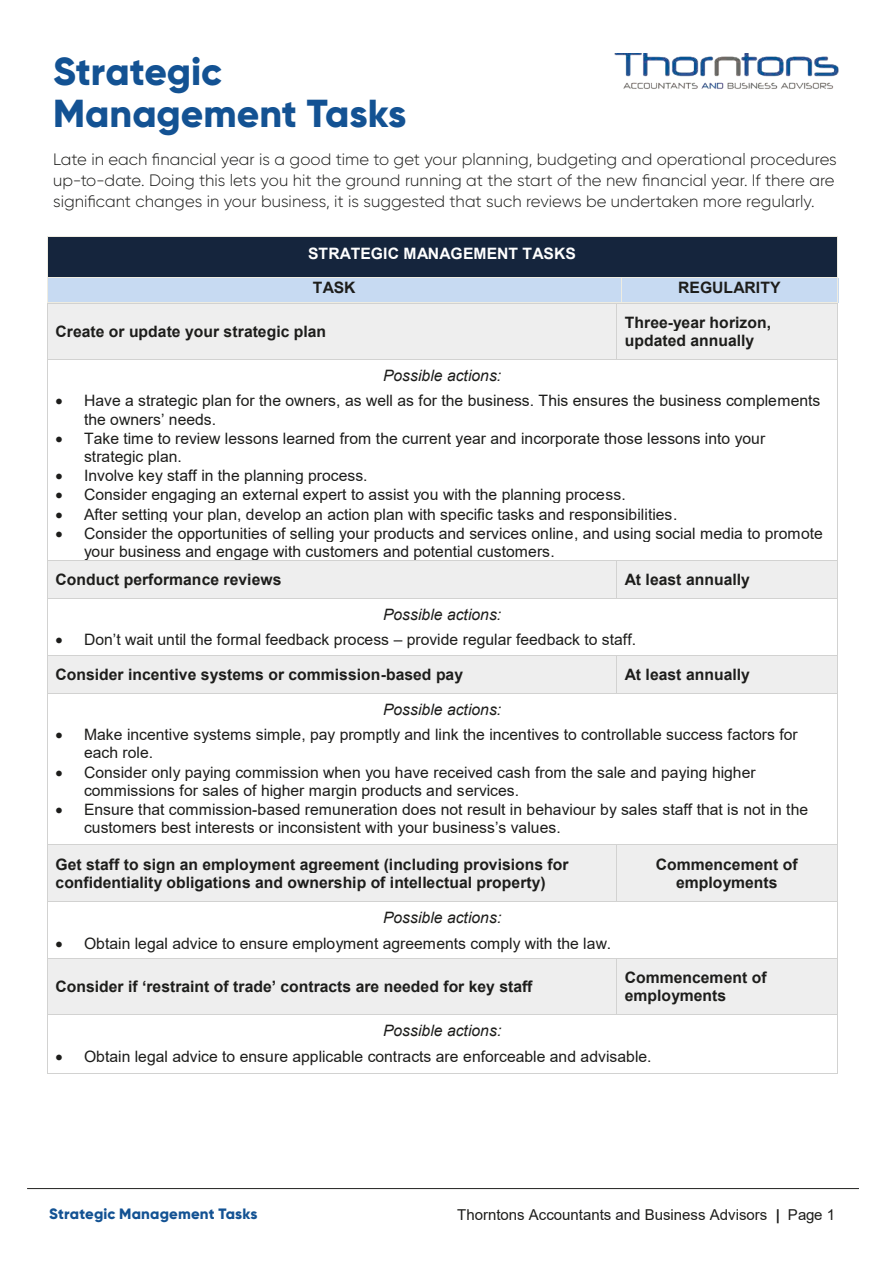
<style>
.page{position:relative;width:893px;height:1263px;background:#fff}
.page>*{position:absolute;margin:0;border:0;box-sizing:border-box;transform-origin:0 0}
.t1{font:800 39px/42px "Gilroy";color:#135293}
.t2{font:300 16.5px/21px "Gilroy";color:#1d1d1b}
.t3{font:15.75px/18px "Arial";color:#1d1d1b}
.t4{font:700 15.75px/18.1px "Arial";color:#1d1d1b}
.t5{font:italic 15.75px "Arial";color:#1d1d1b}
.t6{font:700 15.75px "Arial";letter-spacing:.005em;color:#fff}
.t7{font:15px "Arial";color:#1d1d1b}
.s1{font-weight:700}
</style>
<div class="page">
<hr style="left:27px;top:1188px;width:832px;height:1px;background:#1d1d1b">
<img style="left:614px;top:53px;width:225px;height:36px">
<div style="left:47px;top:236px;width:790px;height:41px;background:#15253d"></div>
<hr style="left:48px;top:236px;width:789px;height:1px;background:#eeece1">
<hr style="left:47px;top:236px;width:1px;height:41px;background:#eeece1">
<hr style="left:837px;top:236px;width:1px;height:41px;background:#eeece1">
<div style="left:56px;top:278px;width:557px;height:24px;background:#c7daf2"></div>
<div style="left:622px;top:278px;width:216px;height:24px;background:#c7daf2"></div>
<hr style="left:48px;top:277px;width:573px;height:1px;background:#eeece1">
<hr style="left:622px;top:277px;width:215px;height:1px;background:#eeece1">
<hr style="left:48px;top:302px;width:573px;height:1px;background:#eeece1">
<hr style="left:622px;top:302px;width:215px;height:1px;background:#eeece1">
<div style="left:47px;top:304px;width:569px;height:55px;background:#eee"></div>
<div style="left:617px;top:304px;width:220px;height:55px;background:#eee"></div>
<svg style="left:47px;top:277px;width:1px;height:27px"></svg>
<hr style="left:48px;top:303px;width:568px;height:1px;background:#d2d2d1">
<svg style="left:616px;top:277px;width:6px;height:27px"></svg>
<hr style="left:617px;top:303px;width:220px;height:1px;background:#d2d2d1">
<svg style="left:837px;top:277px;width:1px;height:27px"></svg>
<hr style="left:47px;top:304px;width:1px;height:55px;background:#d2d2d1">
<hr style="left:616px;top:304px;width:1px;height:55px;background:#d2d2d1">
<hr style="left:837px;top:304px;width:1px;height:55px;background:#d2d2d1">
<hr style="left:48px;top:359px;width:568px;height:1px;background:#d2d2d1">
<hr style="left:617px;top:359px;width:220px;height:1px;background:#d2d2d1">
<hr style="left:47px;top:360px;width:1px;height:200px;background:#d2d2d1">
<hr style="left:837px;top:360px;width:1px;height:200px;background:#d2d2d1">
<div style="left:47px;top:561px;width:569px;height:37px;background:#eee"></div>
<div style="left:617px;top:561px;width:220px;height:37px;background:#eee"></div>
<hr style="left:48px;top:560px;width:568px;height:1px;background:#d2d2d1">
<hr style="left:617px;top:560px;width:220px;height:1px;background:#d2d2d1">
<hr style="left:47px;top:561px;width:1px;height:37px;background:#d2d2d1">
<hr style="left:616px;top:561px;width:1px;height:37px;background:#d2d2d1">
<hr style="left:837px;top:561px;width:1px;height:37px;background:#d2d2d1">
<hr style="left:48px;top:598px;width:568px;height:1px;background:#d2d2d1">
<hr style="left:617px;top:598px;width:220px;height:1px;background:#d2d2d1">
<hr style="left:47px;top:599px;width:1px;height:56px;background:#d2d2d1">
<hr style="left:837px;top:599px;width:1px;height:56px;background:#d2d2d1">
<div style="left:47px;top:656px;width:569px;height:37px;background:#eee"></div>
<div style="left:617px;top:656px;width:220px;height:37px;background:#eee"></div>
<hr style="left:48px;top:655px;width:568px;height:1px;background:#d2d2d1">
<hr style="left:617px;top:655px;width:220px;height:1px;background:#d2d2d1">
<hr style="left:47px;top:656px;width:1px;height:37px;background:#d2d2d1">
<hr style="left:616px;top:656px;width:1px;height:37px;background:#d2d2d1">
<hr style="left:837px;top:656px;width:1px;height:37px;background:#d2d2d1">
<hr style="left:48px;top:693px;width:568px;height:1px;background:#d2d2d1">
<hr style="left:617px;top:693px;width:220px;height:1px;background:#d2d2d1">
<hr style="left:47px;top:694px;width:1px;height:150px;background:#d2d2d1">
<hr style="left:837px;top:694px;width:1px;height:150px;background:#d2d2d1">
<div style="left:47px;top:845px;width:569px;height:56px;background:#eee"></div>
<div style="left:617px;top:845px;width:220px;height:56px;background:#eee"></div>
<hr style="left:48px;top:844px;width:568px;height:1px;background:#d2d2d1">
<hr style="left:617px;top:844px;width:220px;height:1px;background:#d2d2d1">
<hr style="left:47px;top:845px;width:1px;height:56px;background:#d2d2d1">
<hr style="left:616px;top:845px;width:1px;height:56px;background:#d2d2d1">
<hr style="left:837px;top:845px;width:1px;height:56px;background:#d2d2d1">
<hr style="left:48px;top:901px;width:568px;height:1px;background:#d2d2d1">
<hr style="left:617px;top:901px;width:220px;height:1px;background:#d2d2d1">
<hr style="left:47px;top:902px;width:1px;height:56px;background:#d2d2d1">
<hr style="left:837px;top:902px;width:1px;height:56px;background:#d2d2d1">
<div style="left:47px;top:959px;width:569px;height:55px;background:#eee"></div>
<div style="left:617px;top:959px;width:220px;height:55px;background:#eee"></div>
<hr style="left:48px;top:958px;width:568px;height:1px;background:#d2d2d1">
<hr style="left:617px;top:958px;width:220px;height:1px;background:#d2d2d1">
<hr style="left:47px;top:959px;width:1px;height:55px;background:#d2d2d1">
<hr style="left:616px;top:959px;width:1px;height:55px;background:#d2d2d1">
<hr style="left:837px;top:959px;width:1px;height:55px;background:#d2d2d1">
<hr style="left:48px;top:1014px;width:568px;height:1px;background:#d2d2d1">
<hr style="left:617px;top:1014px;width:220px;height:1px;background:#d2d2d1">
<hr style="left:47px;top:1015px;width:1px;height:58px;background:#d2d2d1">
<hr style="left:48px;top:1073px;width:789px;height:1px;background:#d2d2d1">
<hr style="left:837px;top:1015px;width:1px;height:58px;background:#d2d2d1">
<h1 class="t1" style="left:53px;top:50px;width:355px">Strategic<br>Management Tasks</h1>
<p class="t3" style="left:40px;top:151px;width:781px">Doing this lets you hit the ground running at the start of the new financial year. If there are significant changes in your business, it is suggested that such reviews be undertaken more regularly.</p>
<p class="t2" style="left:53px;top:149px;width:785px">Late in each financial year is a good time to get your planning, budgeting and operational procedures up-to-date. Doing this lets you hit the ground running at the start of the new financial year. If there are significant changes in your business, it is suggested that such reviews be undertaken more regularly.</p>
<p class="t6" style="left:308px;top:243px;width:269px">STRATEGIC MANAGEMENT TASKS</p>
<p class="t4" style="left:313px;top:278px;width:44px">TASK</p>
<p class="t4" style="left:678px;top:278px;width:104px">REGULARITY</p>
<p class="t4" style="left:56px;top:323px;width:272px">Create or update your strategic plan</p>
<p class="t4" style="left:625px;top:314px;width:148px">Three-year horizon, updated annually</p>
<p class="t5" style="left:383px;top:365px;width:120px">Possible actions:</p>
<p class="t3" style="left:84px;top:392px;width:738px;text-indent:-28px">• Have a strategic plan for the owners, as well as for the business. This ensures the business complements the owners’ needs.</p>
<p class="t3" style="left:84px;top:429px;width:683px;text-indent:-28px">• Take time to review lessons learned from the current year and incorporate those lessons into your strategic plan.</p>
<p class="t3" style="left:56px;top:466px;width:314px">• Involve key staff in the planning process.</p>
<p class="t3" style="left:56px;top:486px;width:572px">• Consider engaging an external expert to assist you with the planning process.</p>
<p class="t3" style="left:56px;top:505px;width:623px">• After setting your plan, develop an action plan with specific tasks and responsibilities.</p>
<p class="t3" style="left:84px;top:524px;width:740px;text-indent:-28px">• Consider the opportunities of selling your products and services online, and using social media to promote your business and engage with customers and potential customers.</p>
<p class="t4" style="left:56px;top:571px;width:227px">Conduct performance reviews</p>
<p class="t4" style="left:625px;top:571px;width:127px">At least annually</p>
<p class="t5" style="left:383px;top:604px;width:120px">Possible actions:</p>
<p class="t3" style="left:56px;top:622px;width:582px;line-height:34.7px">• Don’t wait until the formal feedback process – provide regular feedback to staff.<br><span class="s1">Consider incentive systems or commission-based pay</span></p>
<p class="t4" style="left:625px;top:666px;width:127px">At least annually</p>
<p class="t5" style="left:383px;top:699px;width:120px">Possible actions:</p>
<p class="t3" style="left:84px;top:726px;width:715px;text-indent:-28px">• Make incentive systems simple, pay promptly and link the incentives to controllable success factors for each role.</p>
<p class="t3" style="left:84px;top:763px;width:673px;text-indent:-28px">• Consider only paying commission when you have received cash from the sale and paying higher commissions for sales of higher margin products and services.</p>
<p class="t3" style="left:84px;top:800px;width:726px;text-indent:-28px">• Ensure that commission-based remuneration does not result in behaviour by sales staff that is not in the customers best interests or inconsistent with your business’s values.</p>
<p class="t4" style="left:56px;top:855px;width:514px">Get staff to sign an employment agreement (including provisions for confidentiality obligations and ownership of intellectual property)</p>
<p class="t4" style="left:656px;top:855px;width:143px;text-align:center">Commencement of employments</p>
<p class="t5" style="left:383px;top:907px;width:120px">Possible actions:</p>
<p class="t3" style="left:56px;top:934px;width:557px">• Obtain legal advice to ensure employment agreements comply with the law.</p>
<p class="t4" style="left:56px;top:978px;width:478px">Consider if ‘restraint of trade’ contracts are needed for key staff</p>
<p class="t4" style="left:625px;top:969px;width:143px">Commencement of employments</p>
<p class="t5" style="left:383px;top:1020px;width:120px">Possible actions:</p>
<p class="t3" style="left:56px;top:1047px;width:597px">• Obtain legal advice to ensure applicable contracts are enforceable and advisable.</p>
<p class="t7" style="left:457px;top:1204px;width:379px">Thorntons Accountants and Business Advisors <span class="s1">|</span> Page 1</p>
</div>
